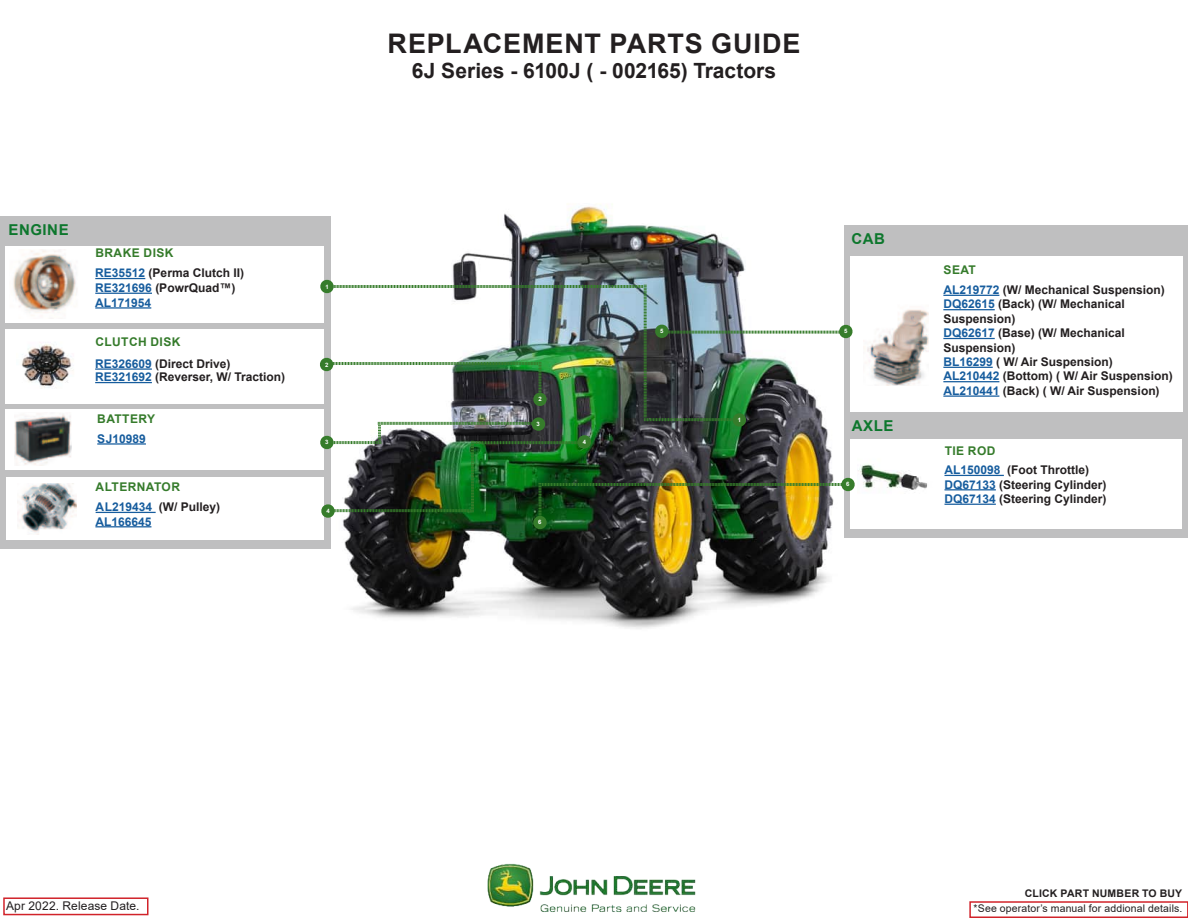
<style>
.page{position:relative;width:1188px;height:918px;background:#fff}
.page>*{position:absolute;margin:0;border:0;box-sizing:border-box;transform-origin:0 0}
.Title_Medium_24pt_Bl{font:700 27px "Arial";letter-spacing:.035em;color:#231f20}
.Title_Medium_24pt_Bl-2{font:700 21px "Arial";color:#231f20}
.head{font:700 15px "Arial";letter-spacing:.035em;color:#0d772d}
.Filter_Name{font:700 12px/14.4px "Arial";color:#231f20}
.Filter_Name-2{font:700 12px "Arial";letter-spacing:.035em;color:#357b2b}
.Filter_Name-3{font:700 12px/14.4px "Arial";color:#175d9e}
.t1{font:12px "Arial";letter-spacing:.015em;color:#231f20}
.t2{font:10.5px "Arial";letter-spacing:.015em;color:#231f20}
.t3{font:700 10.5px "Arial";letter-spacing:.02em;color:#231f20}
.Replace_Copy{font:700 6px "Arial";color:#fff}
.s1{color:#175d9e}
.s2{color:#231f20}
</style>
<div class="page">
<img style="left:487px;top:864px;width:209px;height:48px">
<img style="left:344px;top:204px;width:485px;height:425px">
<div style="left:0;top:216px;width:330px;height:333px;background:#bfbfc0"></div>
<div style="left:845px;top:225px;width:343px;height:313px;background:#bfbfc0"></div>
<div style="left:3px;top:897px;width:145px;height:18px;background:#fff;border:2px solid #d1232a"></div>
<div style="left:850px;top:256px;width:333px;height:156px;background:#fff"></div>
<hr style="left:943px;top:295px;width:56px;height:1px;background:#175d9e">
<hr style="left:943px;top:309px;width:52px;height:1px;background:#175d9e">
<hr style="left:943px;top:338px;width:52px;height:1px;background:#175d9e">
<hr style="left:943px;top:367px;width:50px;height:1px;background:#175d9e">
<hr style="left:943px;top:381px;width:56px;height:1px;background:#175d9e">
<hr style="left:943px;top:395px;width:56px;height:2px;background:#175d9e">
<div style="left:850px;top:440px;width:332px;height:90px;background:#fff"></div>
<hr style="left:945px;top:475px;width:59px;height:1px;background:#175d9e">
<hr style="left:945px;top:489px;width:51px;height:1px;background:#175d9e">
<hr style="left:945px;top:504px;width:51px;height:1px;background:#175d9e">
<div style="left:5px;top:410px;width:319px;height:60px;background:#fff"></div>
<hr style="left:97px;top:443px;width:49px;height:2px;background:#175d9e">
<img style="left:15px;top:413px;width:56px;height:53px">
<img style="left:858px;top:464px;width:69px;height:26px">
<div style="left:5px;top:246px;width:319px;height:76px;background:#fff"></div>
<hr style="left:95px;top:278px;width:50px;height:1px;background:#175d9e">
<hr style="left:95px;top:293px;width:57px;height:1px;background:#175d9e">
<hr style="left:95px;top:307px;width:56px;height:2px;background:#175d9e">
<img style="left:13px;top:249px;width:64px;height:64px">
<div style="left:6px;top:478px;width:318px;height:62px;background:#fff"></div>
<hr style="left:96px;top:512px;width:60px;height:1px;background:#175d9e">
<hr style="left:95px;top:526px;width:56px;height:1px;background:#175d9e">
<img style="left:18px;top:484px;width:58px;height:51px">
<div style="left:6px;top:329px;width:318px;height:75px;background:#fff"></div>
<hr style="left:95px;top:368px;width:57px;height:2px;background:#175d9e">
<hr style="left:95px;top:382px;width:57px;height:1px;background:#175d9e">
<img style="left:21px;top:344px;width:52px;height:44px">
<img style="left:867px;top:309px;width:61px;height:77px">
<div style="left:969px;top:901px;width:219px;height:17px;border:2px solid #d1232a"></div>
<img style="left:317px;top:277px;width:539px;height:255px">
<p class="head" style="left:9px;top:220px;width:62px">ENGINE</p>
<p class="Filter_Name-2" style="left:95px;top:245px;width:80px">BRAKE DISK</p>
<p class="Filter_Name" style="left:95px;top:266px;width:150px"><span class="s1">RE35512</span> (Perma Clutch II)<br><span class="s1">RE321696</span> (PowrQuad™)<br><span class="s1">AL171954</span></p>
<p class="Filter_Name-2" style="left:95px;top:333px;width:87px">CLUTCH DISK</p>
<p class="Filter_Name" style="left:95px;top:357px;width:192px;line-height:13.5px"><span class="s1">RE326609</span> (Direct Drive)<br><span class="s1">RE321692</span> (Reverser, W/ Traction)</p>
<p class="Filter_Name-2" style="left:97px;top:410px;width:59px">BATTERY</p>
<p class="Filter_Name-3" style="left:97px;top:431px;width:50px">SJ10989</p>
<p class="Filter_Name-2" style="left:96px;top:479px;width:86px">ALTERNATOR</p>
<p class="Filter_Name-3" style="left:95px;top:500px;width:126px">AL219434 <span class="s2">(W/ Pulley)<br></span>AL166645</p>
<p class="Replace_Copy" style="left:325px;top:282px;width:5px">1</p>
<p class="Replace_Copy" style="left:325px;top:360px;width:5px">2</p>
<p class="Replace_Copy" style="left:325px;top:438px;width:5px">3</p>
<p class="Replace_Copy" style="left:326px;top:507px;width:5px">4</p>
<p class="Title_Medium_24pt_Bl" style="left:388px;top:24px;width:414px">REPLACEMENT PARTS GUIDE</p>
<p class="Title_Medium_24pt_Bl-2" style="left:412px;top:56px;width:366px">6J Series - 6100J ( - 002165) Tractors</p>
<p class="Replace_Copy" style="left:538px;top:395px;width:5px">2</p>
<p class="Replace_Copy" style="left:537px;top:420px;width:5px">3</p>
<p class="Replace_Copy" style="left:538px;top:518px;width:5px">6</p>
<p class="Replace_Copy" style="left:583px;top:438px;width:5px">4</p>
<p class="head" style="left:852px;top:229px;width:35px">CAB</p>
<p class="Replace_Copy" style="left:660px;top:327px;width:5px">5</p>
<p class="Replace_Copy" style="left:844px;top:327px;width:5px">5</p>
<p class="Replace_Copy" style="left:738px;top:416px;width:5px">1</p>
<p class="head" style="left:852px;top:415px;width:43px">AXLE</p>
<p class="Replace_Copy" style="left:846px;top:480px;width:5px">6</p>
<p class="Filter_Name-2" style="left:944px;top:262px;width:34px">SEAT</p>
<p class="Filter_Name" style="left:943px;top:283px;width:231px"><span class="s1">AL219772</span> (W/ Mechanical Suspension)<br><span class="s1">DQ62615</span> (Back) (W/ Mechanical<br>Suspension)<br><span class="s1">DQ62617</span> (Base) (W/ Mechanical<br>Suspension)<br><span class="s1">BL16299</span> ( W/ Air Suspension)<br><span class="s1">AL210442</span> (Bottom) ( W/ Air Suspension)<br><span class="s1">AL210441</span> (Back) ( W/ Air Suspension)</p>
<p class="Filter_Name-2" style="left:945px;top:443px;width:52px">TIE ROD</p>
<p class="Filter_Name" style="left:945px;top:463px;width:164px"><span class="s1">AL150098</span> (Foot Throttle)<br><span class="s1">DQ67133</span> (Steering Cylinder)<br><span class="s1">DQ67134</span> (Steering Cylinder)</p>
<p class="t1" style="left:6px;top:897px;width:135px">Apr 2022. Release Date.</p>
<p class="t3" style="left:1025px;top:886px;width:159px">CLICK PART NUMBER TO BUY</p>
<p class="t2" style="left:974px;top:901px;width:210px">*See operator’s manual for addional details.</p>
</div>
